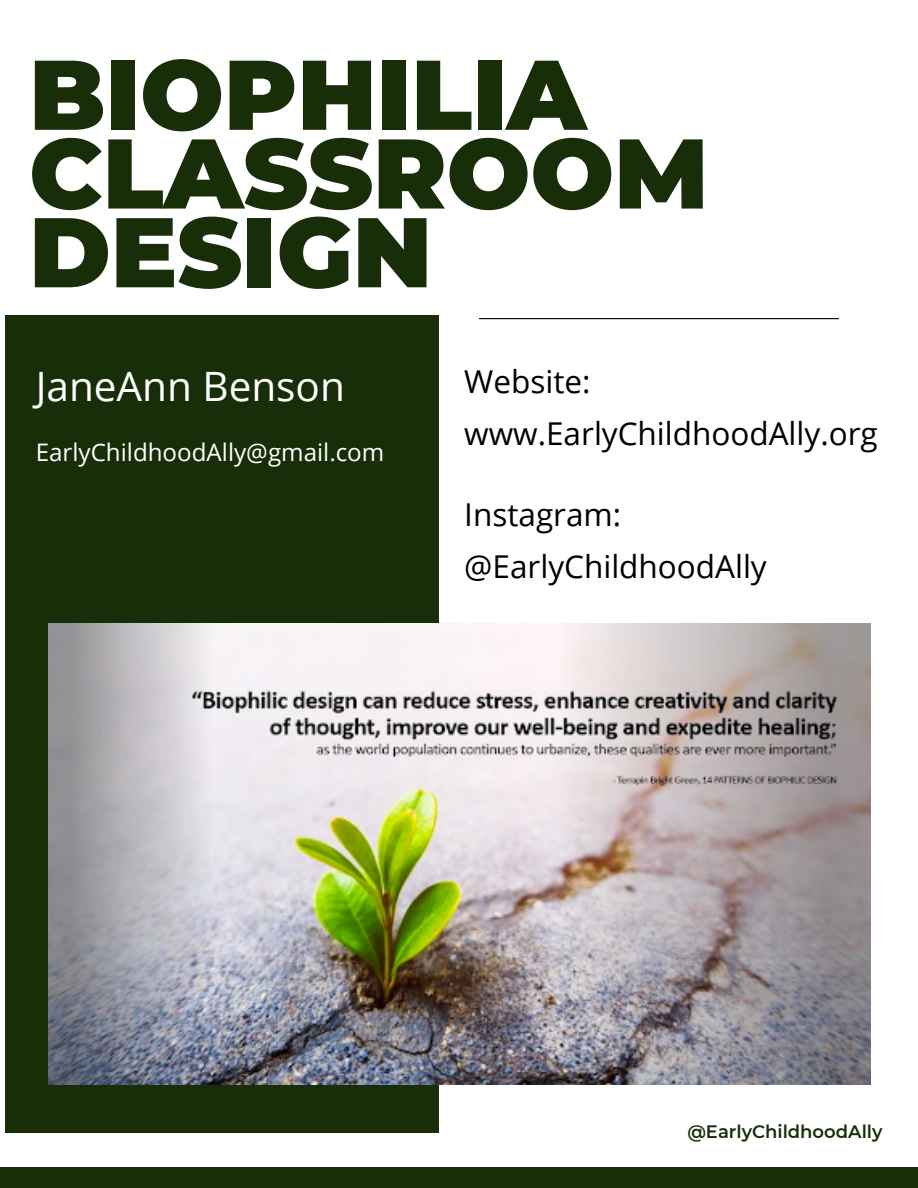
<style>
.page{position:relative;width:918px;height:1188px;background:#fff}
.page>*{position:absolute;margin:0;border:0;box-sizing:border-box;transform-origin:0 0}
.t1{font:900 98.85px/78.8px "Montserrat";color:#172e08}
.t2{font:40.5px "Open Sans";color:#fff}
.t3{font:31.5px "Open Sans";color:#000}
.t4{font:24.15px "Open Sans";color:#fff}
.t5{font:600 18px "Montserrat";color:#172e08}
</style>
<div class="page">
<div style="left:6px;top:315px;width:433px;height:818px;background:#172e08"></div>
<div style="left:0;top:1167px;width:918px;height:21px;background:#172e08"></div>
<hr style="left:479px;top:318px;width:360px;height:1px;background:#000">
<img style="left:48px;top:623px;width:822px;height:461px">
<p class="t1" style="left:29px;top:55px;width:681px">BIOPHILIA<br>CLASSROOM<br>DESIGN</p>
<p class="t2" style="left:36px;top:358px;width:311px">JaneAnn Benson</p>
<p class="t4" style="left:36px;top:436px;width:350px">EarlyChildhoodAlly@gmail.com</p>
<p class="t3" style="left:464px;top:359px;width:128px">Website:</p>
<p class="t3" style="left:464px;top:412px;width:415px">www.EarlyChildhoodAlly.org</p>
<p class="t3" style="left:464px;top:492px;width:158px">Instagram:</p>
<p class="t3" style="left:464px;top:544px;width:304px">@EarlyChildhoodAlly</p>
<p class="t5" style="left:687px;top:1120px;width:197px">@EarlyChildhoodAlly</p>
</div>
